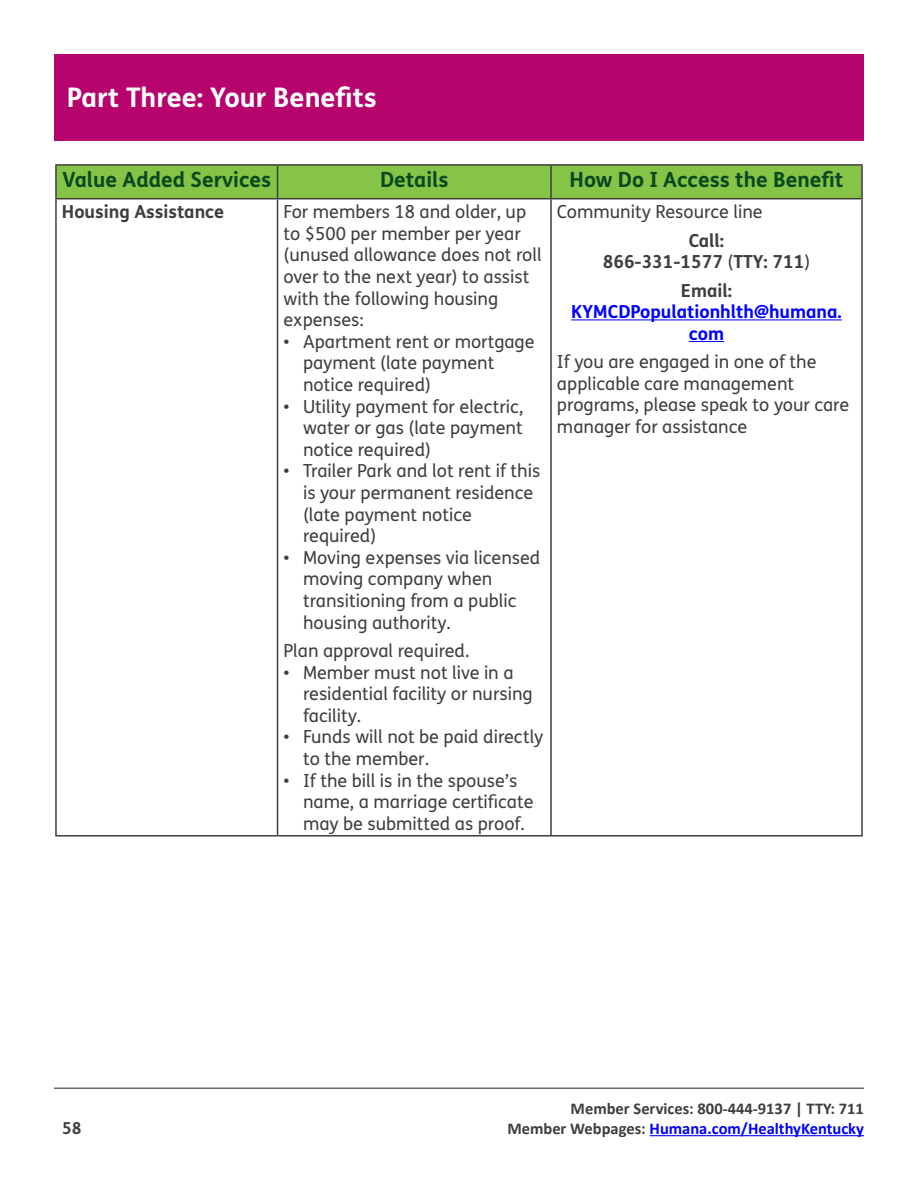
<style>
.page{position:relative;width:918px;height:1188px;background:#fff}
.page>*{position:absolute;margin:0;border:0;box-sizing:border-box;transform-origin:0 0}
.t1{font:700 27px "FS Humana";color:#fff}
.t2{font:700 21px "FS Humana";color:#0b4920}
.t3{font:18px/21.6px "FS Humana";color:#3e3e3f}
.t4{font:700 18px/21.6px "FS Humana";color:#3e3e3f;text-align:center}
.t5{font:700 18px/21.6px "FS Humana";color:#00f;text-align:center}
.t6{font:700 16.5px "Calibri";color:#00f}
.t7{font:700 16.5px "Calibri";color:#3e3e3f}
.t8{font:700 16.5px "FS Humana";color:#3e3e3f}
.s1{font-weight:400}
.s2{color:#3e3e3f}
</style>
<div class="page">
<hr style="left:650px;top:1135px;width:214px;height:1px;background:#00f">
<hr style="left:54px;top:1088px;width:810px;height:1px;background:#231f20">
<div style="left:54px;top:54px;width:810px;height:86px;background:#b7046c"></div>
<div style="left:57px;top:166px;width:804px;height:32px;background:#85c447"></div>
<hr style="left:278px;top:164px;width:273px;height:2px;background:#3e3e3f">
<hr style="left:551px;top:164px;width:312px;height:2px;background:#3e3e3f">
<hr style="left:550px;top:166px;width:2px;height:32px;background:#3e3e3f">
<hr style="left:861px;top:166px;width:2px;height:32px;background:#3e3e3f">
<hr style="left:278px;top:198px;width:273px;height:1px;background:#3e3e3f">
<hr style="left:277px;top:199px;width:1px;height:636px;background:#3e3e3f">
<hr style="left:551px;top:198px;width:312px;height:1px;background:#3e3e3f">
<hr style="left:550px;top:199px;width:2px;height:636px;background:#3e3e3f">
<hr style="left:55px;top:164px;width:223px;height:2px;background:#3e3e3f">
<hr style="left:55px;top:166px;width:2px;height:32px;background:#3e3e3f">
<hr style="left:277px;top:166px;width:1px;height:32px;background:#3e3e3f">
<hr style="left:55px;top:198px;width:223px;height:1px;background:#3e3e3f">
<hr style="left:55px;top:199px;width:2px;height:636px;background:#3e3e3f">
<hr style="left:861px;top:199px;width:2px;height:636px;background:#3e3e3f">
<hr style="left:55px;top:835px;width:223px;height:2px;background:#3e3e3f">
<hr style="left:278px;top:835px;width:273px;height:2px;background:#3e3e3f">
<hr style="left:551px;top:835px;width:312px;height:2px;background:#3e3e3f">
<hr style="left:571px;top:319px;width:271px;height:1px;background:#00f">
<hr style="left:689px;top:341px;width:35px;height:1px;background:#00f">
<h1 class="t1" style="left:141px;top:77px;width:235px">wo: Receiving Care</h1>
<h1 class="t1" style="left:67px;top:77px;width:311px">Part Three: Your Benefits</h1>
<p class="t2" style="left:62px;top:164px;width:210px">Value Added Services</p>
<p class="t2" style="left:380px;top:164px;width:70px">Details</p>
<p class="t2" style="left:570px;top:164px;width:275px">How Do I Access the Benefit</p>
<p class="t4" style="left:62px;top:200px;width:164px">Housing Assistance</p>
<p class="t3" style="left:284px;top:201px;width:260px">For members 18 and older, up to $500 per member per year (unused allowance does not roll over to the next year) to assist with the following housing expenses:</p>
<p class="t3" style="left:303px;top:330px;width:233px;text-indent:-20px">• Apartment rent or mortgage payment (late payment notice required)</p>
<p class="t3" style="left:303px;top:395px;width:222px;text-align:justify;text-indent:-20px">• Utility payment for electric, water or gas (late payment notice required)</p>
<p class="t3" style="left:303px;top:460px;width:239px;text-indent:-20px">• Trailer Park and lot rent if this is your permanent residence (late payment notice required)</p>
<p class="t3" style="left:303px;top:546px;width:239px;text-indent:-20px">• Moving expenses via licensed moving company when transitioning from a public housing authority.</p>
<p class="t3" style="left:284px;top:640px;width:187px">Plan approval required.</p>
<p class="t3" style="left:303px;top:661px;width:231px;text-indent:-20px">• Member must not live in a residential facility or nursing facility.</p>
<p class="t3" style="left:303px;top:726px;width:242px;text-indent:-20px">• Funds will not be paid directly to the member.</p>
<p class="t3" style="left:303px;top:769px;width:232px;text-indent:-20px">• If the bill is in the spouse’s name, a marriage certificate may be submitted as proof.</p>
<p class="t3" style="left:557px;top:201px;width:207px">Community Resource line</p>
<p class="t4" style="left:603px;top:228px;width:209px">Call:<br>866-331-1577 <span class="s1">(</span>TTY: 711<span class="s1">)</span></p>
<p class="t4" style="left:681px;top:278px;width:53px">Email:</p>
<p class="t5" style="left:571px;top:300px;width:272px">KYMCDPopulationhlth@humana. com</p>
<p class="t3" style="left:557px;top:351px;width:294px">If you are engaged in one of the applicable care management programs, please speak to your care manager for assistance</p>
<p class="t7" style="left:571px;top:1097px;width:295px">Member Services: 800-444-9137 | TTY: 711</p>
<p class="t8" style="left:62px;top:1115px;width:21px">58</p>
<p class="t6" style="left:507px;top:1117px;width:358px"><span class="s2">Member Webpages:</span> Humana.com/HealthyKentucky</p>
</div>
